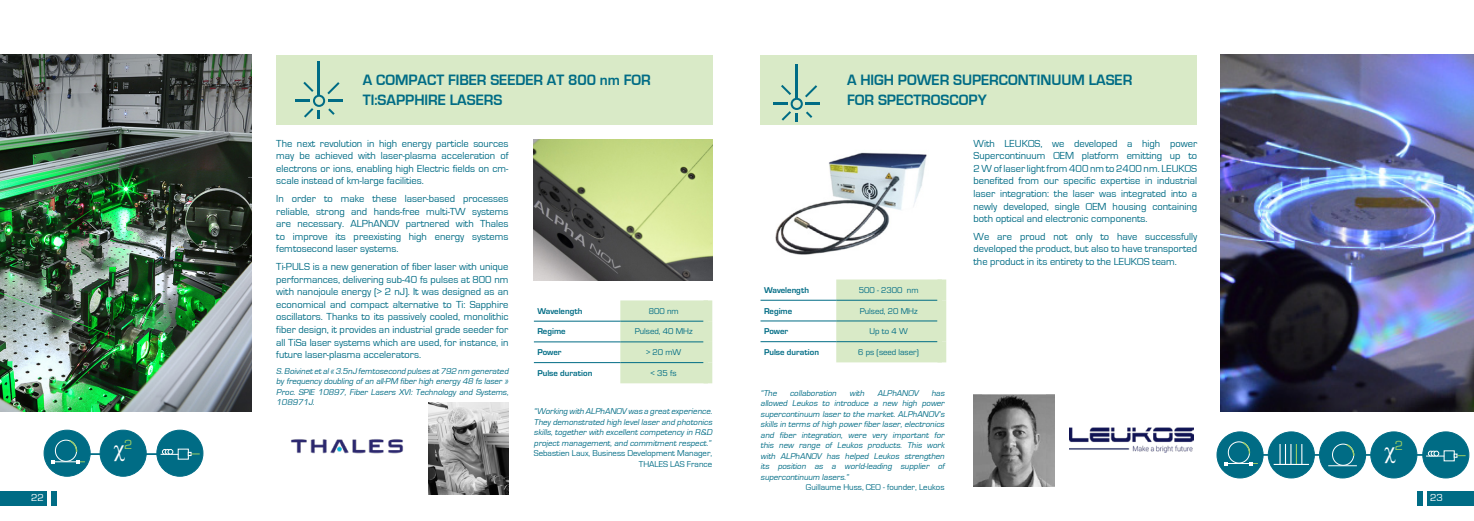
<style>
.page{position:relative;width:1474px;height:521px;background:#fff}
.page>*{position:absolute;margin:0;border:0;box-sizing:border-box;transform-origin:0 0}
.t1{font:23.54px "Times New Roman";color:#fff}
.t2{font:700 15.49px/20.1px "Eurostile";color:#006c85}
.t3{font:10.5px/12.6px "Eurostile";color:#006c85;text-align:justify}
.t4{font:10.5px "Eurostile";color:#fff}
.t5{font:italic 8.75px/10.5px "Eurostile";color:#006c85;text-align:justify}
.t6{font:8.75px/10.5px "Eurostile";color:#006c85;text-align:right}
.t7{font:8.75px "Eurostile";color:#006c85}
.t8{font:700 8.75px "Eurostile";color:#006c85}
</style>
<div class="page">
<div style="left:0;top:491px;width:47px;height:15px;background:#006c85"></div>
<div style="left:51px;top:491px;width:6px;height:15px;background:#006c85"></div>
<div style="left:1426px;top:491px;width:47px;height:15px;background:#006c85"></div>
<div style="left:1416px;top:491px;width:6px;height:15px;background:#006c85"></div>
<img style="left:534px;top:140px;width:178px;height:141px">
<img style="left:0;top:55px;width:252px;height:356px">
<div style="left:620px;top:300px;width:83px;height:83px;background:#d9eac7"></div>
<hr style="left:534px;top:321px;width:86px;height:1px;background:#006c85">
<hr style="left:620px;top:321px;width:83px;height:1px;background:#006c85">
<hr style="left:534px;top:342px;width:86px;height:1px;background:#006c85">
<hr style="left:620px;top:342px;width:83px;height:1px;background:#006c85">
<hr style="left:534px;top:362px;width:86px;height:1px;background:#006c85">
<hr style="left:620px;top:362px;width:83px;height:1px;background:#006c85">
<div style="left:703px;top:300px;width:9px;height:21px;background:#d9eac7"></div>
<div style="left:703px;top:321px;width:9px;height:21px;background:#d9eac7"></div>
<div style="left:703px;top:342px;width:9px;height:21px;background:#d9eac7"></div>
<div style="left:703px;top:363px;width:9px;height:20px;background:#d9eac7"></div>
<div style="left:276px;top:55px;width:437px;height:70px;background:#d9eac7"></div>
<hr style="left:318px;top:61px;width:2px;height:35px;background:#006c85">
<svg style="left:295px;top:82px;width:47px;height:36px"></svg>
<img style="left:291px;top:439px;width:112px;height:15px">
<div style="left:157px;top:430px;width:46px;height:46px;background:#006c85;border-radius:50%"></div>
<div style="left:157px;top:430px;width:46px;height:46px;border:1px solid #006c85;border-radius:50%"></div>
<svg style="left:188px;top:452px;width:12px;height:4px"></svg>
<div style="left:44px;top:430px;width:46px;height:46px;background:#006c85;border-radius:50%"></div>
<div style="left:44px;top:430px;width:46px;height:46px;border:1px solid #006c85;border-radius:50%"></div>
<div style="left:100px;top:430px;width:46px;height:46px;background:#006c85;border-radius:50%"></div>
<div style="left:100px;top:430px;width:46px;height:46px;border:1px solid #006c85;border-radius:50%"></div>
<img style="left:1220px;top:55px;width:253px;height:357px">
<div style="left:760px;top:55px;width:437px;height:70px;background:#d9eac7"></div>
<hr style="left:795px;top:64px;width:2px;height:35px;background:#006c85">
<svg style="left:773px;top:85px;width:47px;height:36px"></svg>
<img style="left:775px;top:152px;width:152px;height:103px">
<img style="left:1069px;top:428px;width:124px;height:24px">
<div style="left:836px;top:279px;width:101px;height:83px;background:#d9eac7"></div>
<hr style="left:760px;top:300px;width:76px;height:1px;background:#006c85">
<hr style="left:836px;top:300px;width:101px;height:1px;background:#006c85">
<hr style="left:760px;top:321px;width:76px;height:1px;background:#006c85">
<hr style="left:836px;top:321px;width:101px;height:1px;background:#006c85">
<hr style="left:760px;top:341px;width:76px;height:1px;background:#006c85">
<hr style="left:836px;top:341px;width:101px;height:1px;background:#006c85">
<div style="left:937px;top:279px;width:9px;height:21px;background:#d9eac7"></div>
<div style="left:937px;top:300px;width:9px;height:21px;background:#d9eac7"></div>
<div style="left:937px;top:321px;width:9px;height:21px;background:#d9eac7"></div>
<div style="left:937px;top:342px;width:9px;height:20px;background:#d9eac7"></div>
<div style="left:1268px;top:432px;width:46px;height:46px;background:#006c85;border-radius:50%"></div>
<div style="left:1268px;top:432px;width:46px;height:46px;border:1px solid #006c85;border-radius:50%"></div>
<svg style="left:1279px;top:444px;width:23px;height:20px"></svg>
<hr style="left:1273px;top:464px;width:35px;height:1px;background:#fff">
<div style="left:1422px;top:432px;width:46px;height:46px;background:#006c85;border-radius:50%"></div>
<div style="left:1422px;top:432px;width:46px;height:46px;border:1px solid #006c85;border-radius:50%"></div>
<svg style="left:1443px;top:450px;width:11px;height:11px"></svg>
<svg style="left:1453px;top:454px;width:12px;height:4px"></svg>
<div style="left:1216px;top:432px;width:47px;height:46px;background:#006c85;border-radius:50%"></div>
<div style="left:1216px;top:432px;width:47px;height:46px;border:1px solid #006c85;border-radius:50%"></div>
<div style="left:1227px;top:441px;width:22px;height:22px;border:1px solid #fff;border-radius:50%"></div>
<svg style="left:1224px;top:462px;width:33px;height:3px"></svg>
<svg style="left:1240px;top:441px;width:10px;height:14px"></svg>
<div style="left:1319px;top:432px;width:46px;height:46px;background:#006c85;border-radius:50%"></div>
<div style="left:1319px;top:432px;width:46px;height:46px;border:1px solid #006c85;border-radius:50%"></div>
<div style="left:1331px;top:444px;width:23px;height:22px;border:1px solid #fff;border-radius:50%"></div>
<svg style="left:1328px;top:465px;width:28px;height:1px"></svg>
<svg style="left:1344px;top:443px;width:10px;height:14px"></svg>
<div style="left:1370px;top:432px;width:46px;height:46px;background:#006c85;border-radius:50%"></div>
<div style="left:1370px;top:432px;width:46px;height:46px;border:1px solid #006c85;border-radius:50%"></div>
<svg style="left:1261px;top:454px;width:8px;height:2px"></svg>
<svg style="left:1312px;top:454px;width:9px;height:2px"></svg>
<svg style="left:1364px;top:454px;width:8px;height:2px"></svg>
<svg style="left:1414px;top:451px;width:30px;height:6px"></svg>
<svg style="left:51px;top:439px;width:54px;height:24px"></svg>
<svg style="left:144px;top:449px;width:34px;height:6px"></svg>
<img style="left:428px;top:402px;width:80px;height:92px">
<img style="left:981px;top:394px;width:65px;height:92px">
<img style="left:1046px;top:394px;width:8px;height:92px">
<img style="left:974px;top:394px;width:7px;height:92px">
<p class="t1" style="left:114px;top:432px;width:20px">χ<sup>2</sup></p>
<p class="t2" style="left:363px;top:70px;width:289px">A COMPACT FIBER SEEDER AT 800 nm FOR<br>TI:SAPPHIRE LASERS</p>
<p class="t3" style="left:276px;top:137px;width:234px">The next revolution in high energy particle sources may be achieved with laser-plasma acceleration of electrons or ions, enabling high Electric fields on cm&shy;scale instead of km-large facilities.</p>
<p class="t3" style="left:276px;top:192px;width:234px">In order to make these laser-based processes reliable, strong and hands-free multi-TW systems are necessary. ALPhANOV partnered with Thales to improve its preexisting high energy systems femtosecond laser systems.</p>
<p class="t3" style="left:276px;top:260px;width:234px">Ti-PULS is a new generation of fiber laser with unique performances, delivering sub-40 fs pulses at 800 nm with nanojoule energy (&gt; 2 nJ). It was designed as an economical and compact alternative to Ti: Sapphire oscillators. Thanks to its passively cooled, monolithic fiber design, it provides an industrial grade seeder for all TiSa laser systems which are used, for instance, in future laser-plasma accelerators.</p>
<p class="t5" style="left:276px;top:366px;width:235px">S.Boivinetetal« 3.5nJ femtosecond pulses at792 nm generated by frequency doubling of an all-PM fiber high energy 48 fs laser » Proc. SPIE 10897, Fiber Lasers XVI: Technology and Systems, 108971J.</p>
<p class="t8" style="left:537px;top:304px;width:46px">Wavelength</p>
<p class="t7" style="left:648px;top:305px;width:31px">800 nm</p>
<p class="t8" style="left:537px;top:325px;width:30px">Regime</p>
<p class="t7" style="left:634px;top:326px;width:59px">Pulsed, 40 MHz</p>
<p class="t8" style="left:537px;top:346px;width:26px">Power</p>
<p class="t7" style="left:646px;top:346px;width:37px">&gt; 20 mW</p>
<p class="t8" style="left:537px;top:367px;width:56px">Pulse duration</p>
<p class="t7" style="left:650px;top:367px;width:28px">&lt; 35 fs</p>
<p class="t5" style="left:534px;top:406px;width:181px">“Working with ALPhANOV was a greatexperience.<br>They demonstrated high levellaser and photonics skills, together with excellent competency in R&amp;D projectmanagement,and commitmentrespect.”</p>
<p class="t6" style="left:534px;top:448px;width:180px">Sebastien Laux, Business Development Manager,<br>THALES LAS France</p>
<p class="t2" style="left:847px;top:70px;width:287px">A HIGH POWER SUPERCONTINUUM LASER<br>FOR SPECTROSCOPY</p>
<p class="t8" style="left:764px;top:284px;width:46px">Wavelength</p>
<p class="t7" style="left:858px;top:284px;width:61px">500 - 2300 nm</p>
<p class="t8" style="left:764px;top:304px;width:30px">Regime</p>
<p class="t7" style="left:859px;top:305px;width:59px">Pulsed, 20 MHz</p>
<p class="t8" style="left:764px;top:325px;width:26px">Power</p>
<p class="t7" style="left:869px;top:325px;width:40px">Up to 4 W</p>
<p class="t8" style="left:764px;top:346px;width:56px">Pulse duration</p>
<p class="t7" style="left:858px;top:346px;width:62px">6 ps (seed laser)</p>
<p class="t5" style="left:760px;top:388px;width:19px">“The</p>
<p class="t5" style="left:789px;top:388px;width:50px">collaboration</p>
<p class="t5" style="left:849px;top:388px;width:18px">with</p>
<p class="t5" style="left:877px;top:388px;width:44px">ALPhANOV</p>
<p class="t5" style="left:760px;top:388px;width:187px;text-indent:171px">has allowed Leukos to introduce a new high power supercontinuum laser to the market. ALPhANOV‘s skills in terms ofhigh power fiber laser,electronics and fiber integration, were very important for this new range of Leukos products. This work with ALPhANOV has helped Leukos strengthen its position as a world-leading supplier of supercontinuum lasers.”</p>
<p class="t6" style="left:806px;top:482px;width:140px">Guillaume Huss, CEO - founder, Leukos</p>
<p class="t3" style="left:973px;top:137px;width:225px">With LEUKOS, we developed a high power Supercontinuum OEM platform emitting up to 2 W of laser light from 400 nm to 2400 nm. LEUKOS benefited from our specific expertise in industrial laser integration: the laser was integrated into a newly developed, single OEM housing containing both optical and electronic components.</p>
<p class="t3" style="left:973px;top:230px;width:225px">We are proud not only to have successfully developed the product, but also to have transported the product in its entirety to the LEUKOS team.</p>
<p class="t1" style="left:1384px;top:433px;width:20px">χ<sup>2</sup></p>
<p class="t4" style="left:31px;top:492px;width:14px">22</p>
<p class="t4" style="left:1429px;top:492px;width:14px">23</p>
</div>
